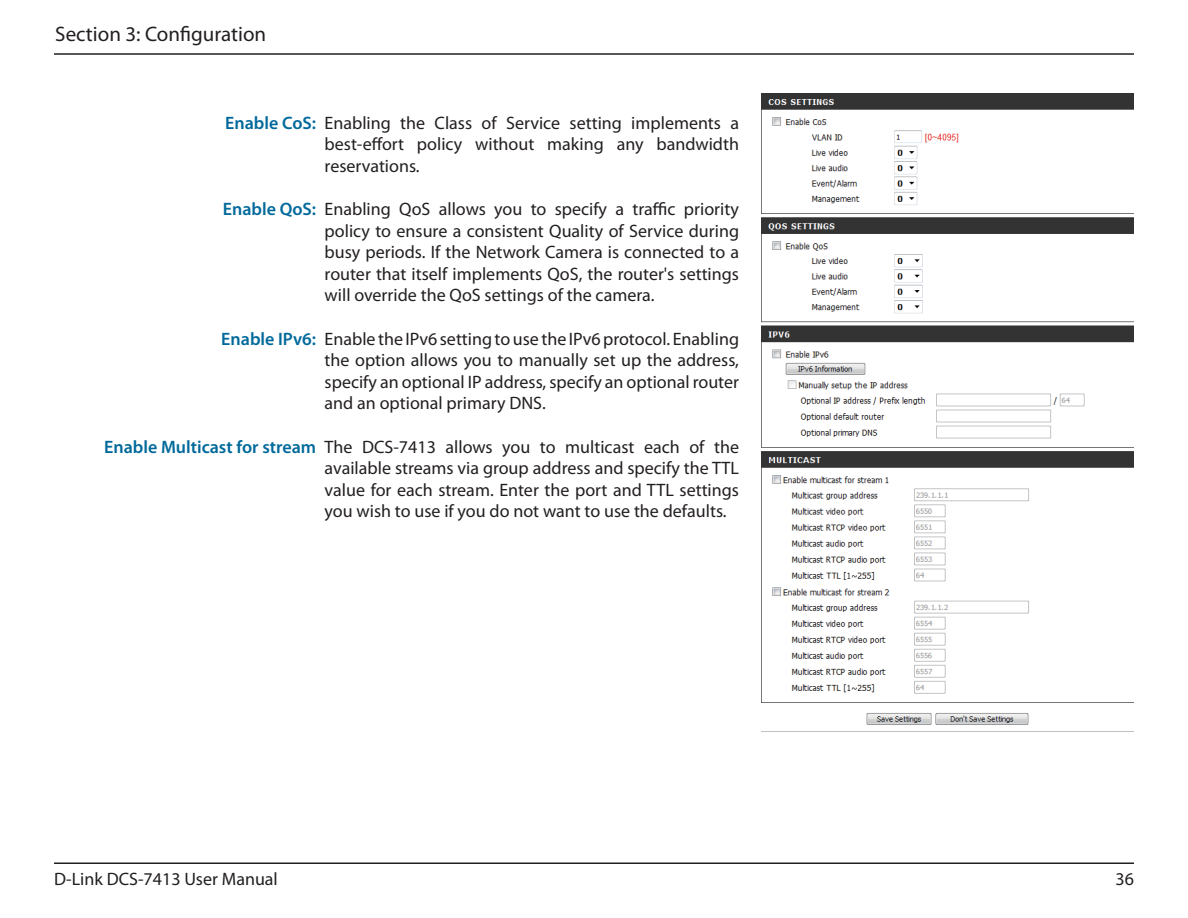
<style>
.page{position:relative;width:1188px;height:918px;background:#fff}
.page>*{position:absolute;margin:0;border:0;box-sizing:border-box;transform-origin:0 0}
.t1{font:21px "Myriad Pro";color:#231f20}
.t2{font:18px/21.6px "Myriad Pro";color:#231f20;text-align:justify}
.t3{font:600 18px "Myriad Pro";color:#00699b}
</style>
<div class="page">
<hr style="left:54px;top:53px;width:1080px;height:2px;background:#231f20">
<hr style="left:54px;top:862px;width:1080px;height:2px;background:#231f20">
<img style="left:761px;top:94px;width:373px;height:631px">
<p class="t1" style="left:55px;top:21px;width:213px">Section 3: Configuration</p>
<p class="t3" style="left:225px;top:111px;width:92px">Enable CoS:</p>
<p class="t3" style="left:223px;top:198px;width:95px">Enable QoS:</p>
<p class="t3" style="left:221px;top:327px;width:96px">Enable IPv6:</p>
<p class="t3" style="left:104px;top:435px;width:213px">Enable Multicast for stream</p>
<p class="t2" style="left:325px;top:112px;width:416px">Enabling the Class of Service setting implements a best-effort policy without making any bandwidth reservations.</p>
<p class="t2" style="left:325px;top:198px;width:416px">Enabling QoS allows you to specify a traffic priority policy to ensure a consistent Quality of Service during busy periods. If the Network Camera is connected to a router that itself implements QoS, the router's settings will override the QoS settings of the camera.</p>
<p class="t2" style="left:325px;top:328px;width:416px">Enable the IPv6 setting to use the IPv6 protocol. Enabling the option allows you to manually set up the address, specify an optional IP address, specify an optional router and an optional primary DNS.</p>
<p class="t2" style="left:325px;top:436px;width:416px">The DCS‑7413 allows you to multicast each of the available streams via group address and specify the TTL value for each stream. Enter the port and TTL settings you wish to use if you do not want to use the defaults.</p>
<p class="t2" style="left:54px;top:868px;width:225px">D-Link DCS-7413 User Manual</p>
<p class="t2" style="left:1116px;top:868px;width:20px">36</p>
</div>
